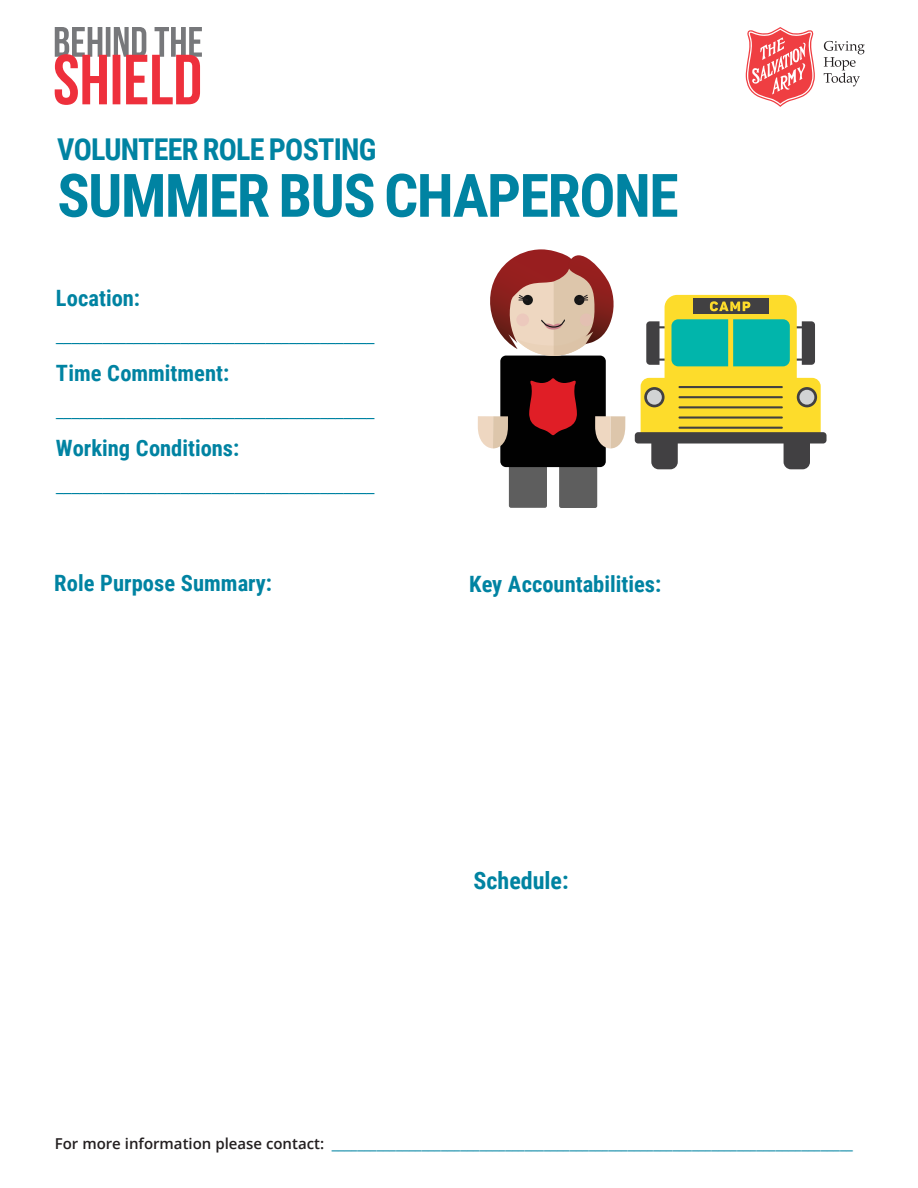
<style>
.page{position:relative;width:918px;height:1188px;background:#fff}
.page>*{position:absolute;margin:0;border:0;box-sizing:border-box;transform-origin:0 0}
.t1{font:700 60px "Roboto Condensed";letter-spacing:-.025em;color:#0083a2}
.t2{font:700 30.15px "Roboto Condensed";letter-spacing:-.025em;color:#0083a2}
.t3{font:700 24px "Roboto Condensed";color:#0083a1}
.t4{font:300 22.5px "Roboto Condensed";color:#0083a2}
.t5{font:700 22.5px "Roboto Condensed";color:#0083a2}
.t6{font:600 15px "Open Sans";color:#0083a2}
.s1{color:#231f20}
</style>
<div class="page">
<svg style="left:746px;top:27px;width:69px;height:80px"></svg>
<svg style="left:824px;top:41px;width:41px;height:45px"></svg>
<svg style="left:55px;top:27px;width:147px;height:78px"></svg>
<div style="left:641px;top:378px;width:180px;height:64px;background:#fddc2b;border-radius:9px"></div>
<div style="left:635px;top:432px;width:192px;height:12px;background:#414042;border-radius:3px"></div>
<svg style="left:644px;top:387px;width:21px;height:20px"></svg>
<div style="left:797px;top:387px;width:20px;height:20px;background:#414042;border-radius:50%"></div>
<div style="left:509px;top:463px;width:38px;height:45px;background:#5e5e5e;border-radius:2px"></div>
<div style="left:559px;top:464px;width:38px;height:44px;background:#5e5e5e;border-radius:2px"></div>
<div style="left:500px;top:356px;width:106px;height:111px;background:#010101;border-radius:6px"></div>
<svg style="left:529px;top:378px;width:48px;height:57px"></svg>
<svg style="left:478px;top:416px;width:30px;height:33px"></svg>
<svg style="left:595px;top:416px;width:30px;height:33px"></svg>
<svg style="left:490px;top:249px;width:124px;height:107px"></svg>
<svg style="left:646px;top:295px;width:169px;height:174px"></svg>
<h2 class="t2" style="left:57px;top:128px;width:321px">VOLUNTEER ROLE POSTING</h2>
<h1 class="t1" style="left:57px;top:153px;width:623px">SUMMER BUS CHAPERONE</h1>
<p class="t5" style="left:56px;top:282px;width:86px">Location:</p>
<p class="t4" style="left:56px;top:319px;width:321px">_________________________________________</p>
<p class="t5" style="left:56px;top:357px;width:175px">Time Commitment:</p>
<p class="t4" style="left:56px;top:394px;width:321px">_________________________________________</p>
<p class="t5" style="left:56px;top:432px;width:185px">Working Conditions:</p>
<p class="t4" style="left:56px;top:469px;width:321px">_________________________________________</p>
<p class="t5" style="left:54px;top:568px;width:220px">Role Purpose Summary:</p>
<p class="t5" style="left:469px;top:568px;width:194px">Key Accountabilities:</p>
<p class="t3" style="left:474px;top:863px;width:97px">Schedule:</p>
<p class="t6" style="left:55px;top:1133px;width:800px"><span class="s1">For more information please contact:</span> _________________________________________________________________________________</p>
</div>
